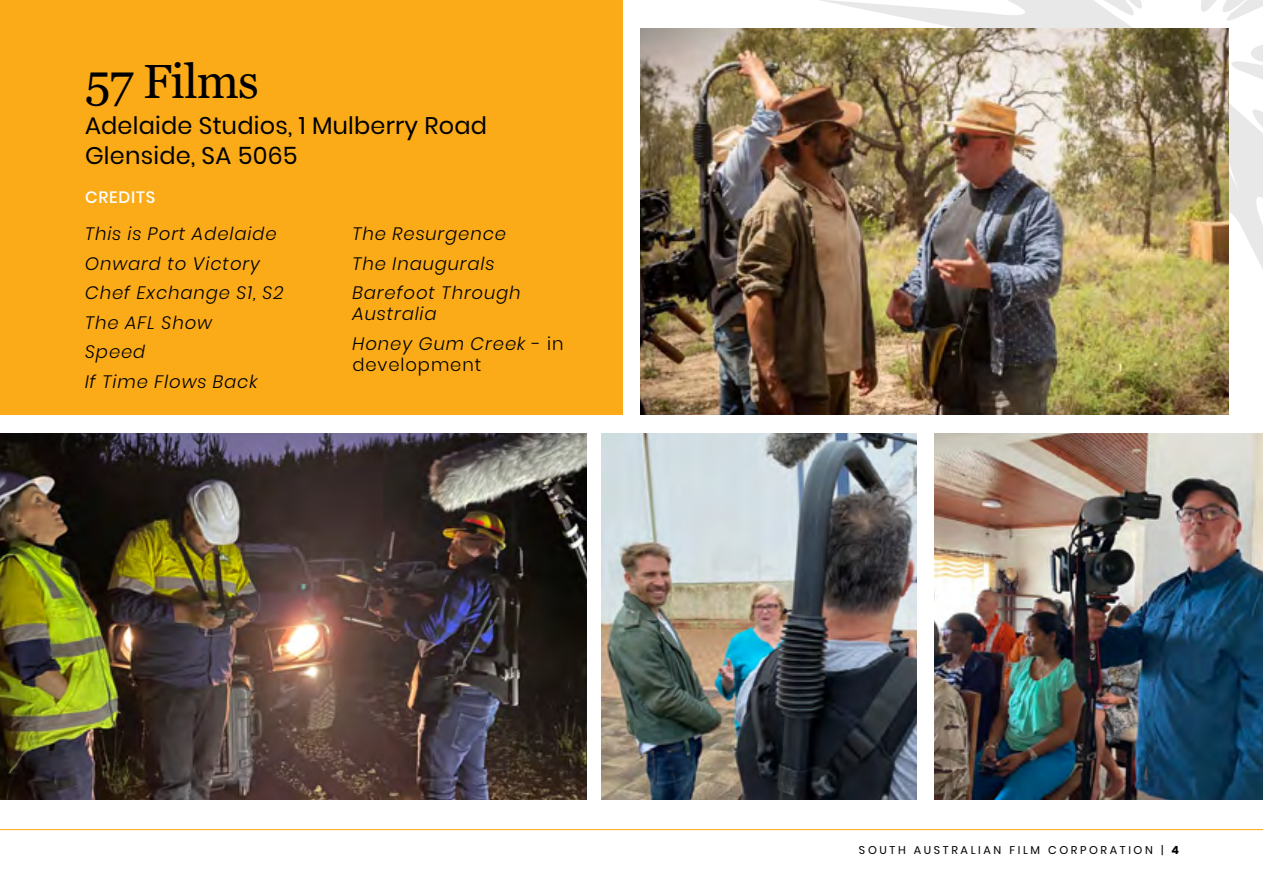
<style>
.page{position:relative;width:1263px;height:893px;background:#fff}
.page>*{position:absolute;margin:0;border:0;box-sizing:border-box;transform-origin:0 0}
.t1{font:48px "Georgia";letter-spacing:-.02em;color:#000}
.t2{font:24px/30px "Poppins";letter-spacing:.01em;color:#000}
.t3{font:italic 300 18px/29.5px "Poppins";letter-spacing:.05em;color:#000}
.t4{font:300 18px "Poppins";letter-spacing:.05em;color:#000}
.t5{font:500 16.5px "Poppins";letter-spacing:.05em;color:#fff}
.t6{font:11.25px "Poppins";letter-spacing:.235em;color:#000}
.s1{font-style:normal}
.s2{font-weight:700}
</style>
<div class="page">
<div style="left:0;top:0;width:622px;height:414px;background:#fbab18"></div>
<hr style="left:0;top:829px;width:1263px;height:1px;background:#fbab18">
<svg style="left:820px;top:0;width:443px;height:330px"></svg>
<img style="left:640px;top:28px;width:589px;height:386px">
<img style="left:1px;top:434px;width:586px;height:365px">
<img style="left:935px;top:434px;width:328px;height:365px">
<img style="left:602px;top:434px;width:314px;height:365px">
<h1 class="t1" style="left:85px;top:53px;width:175px">57 Films</h1>
<h2 class="t2" style="left:85px;top:111px;width:404px">Adelaide Studios, 1 Mulberry Road<br>Glenside, SA 5065</h2>
<p class="t5" style="left:85px;top:188px;width:72px">CREDITS</p>
<p class="t3" style="left:85px;top:219px;width:200px">This is Port Adelaide<br>Onward to Victory<br>Chef Exchange S1, S2<br>The AFL Show<br>Speed<br>If Time Flows Back</p>
<p class="t3" style="left:352px;top:219px;width:170px">The Resurgence<br>The Inaugurals<br>Barefoot Through</p>
<p class="t3" style="left:352px;top:299px;width:213px">Australia<br>Honey Gum Creek <span class="s1">- in</span></p>
<p class="t4" style="left:352px;top:354px;width:130px">development</p>
<p class="t6" style="left:859px;top:844px;width:321px">SOUTH AUSTRALIAN FILM CORPORATION | <span class="s2">4</span></p>
</div>
